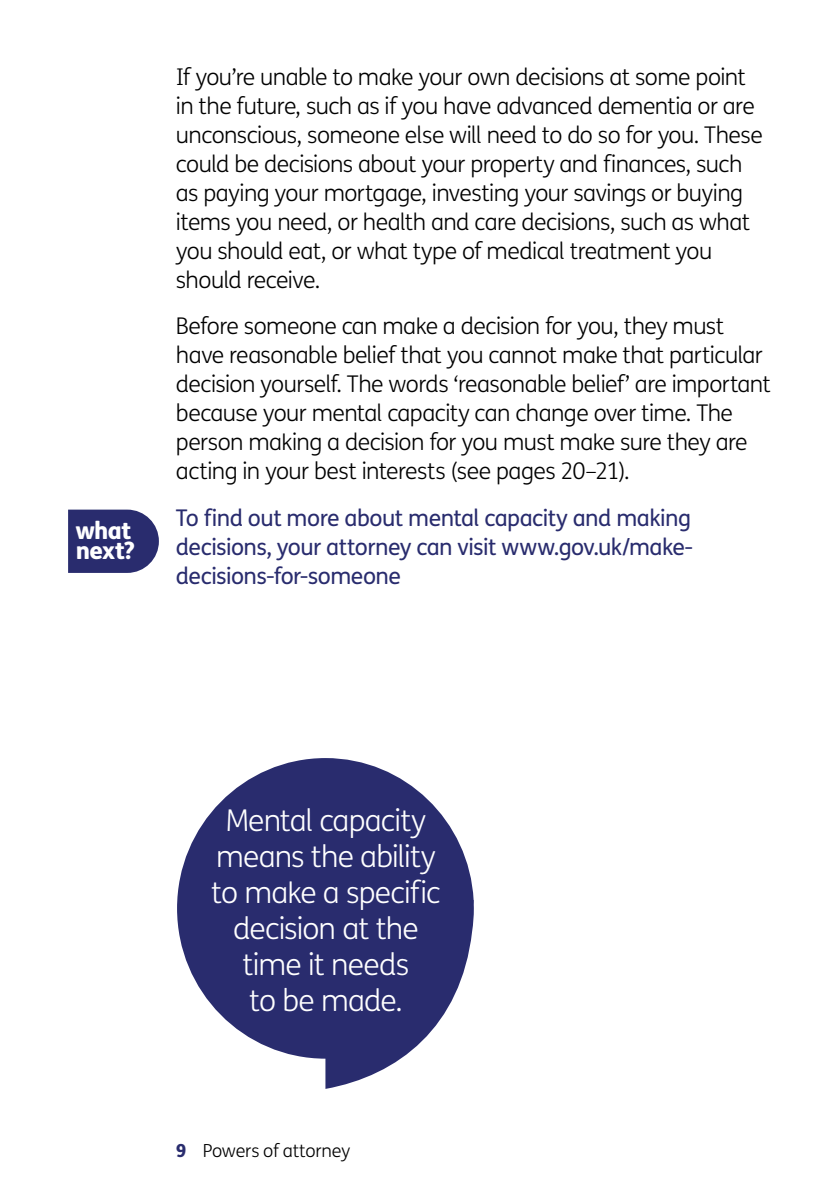
<style>
.page{position:relative;width:840px;height:1191px;background:#fff}
.page>*{position:absolute;margin:0;border:0;box-sizing:border-box;transform-origin:0 0}
.t1{font:300 30px/36px "FS Me";letter-spacing:-.03em;color:#fff;text-align:center}
.t2{font:800 24px/20px "FS Me";letter-spacing:-.02em;color:#fff}
.t3{font:300 23px/29px "FS Me";letter-spacing:-.025em;color:#000}
.t4{font:23px/29px "FS Me";letter-spacing:-.025em;color:#292c6e;text-align:justify}
.t5{font:300 18px "FS Me";letter-spacing:-.015em;color:#000}
.s1{font-weight:800;color:#292c6e}
</style>
<div class="page">
<svg style="left:68px;top:509px;width:91px;height:64px;background:#3b3e7a"></svg>
<svg style="left:177px;top:758px;width:296px;height:331px;fill:#292c6e"></svg>
<p class="t2" style="left:76px;top:520px;width:61px">what next?</p>
<p class="t3" style="left:176px;top:63px;width:588px">If you’re unable to make your own decisions at some point in the future, such as if you have advanced dementia or are unconscious, someone else will need to do so for you. These could be decisions about your property and finances, such as paying your mortgage, investing your savings or buying items you need, or health and care decisions, such as what you should eat, or what type of medical treatment you should receive.</p>
<p class="t3" style="left:176px;top:312px;width:596px">Before someone can make a decision for you, they must have reasonable belief that you cannot make that particular decision yourself. The words ‘reasonable belief’ are important because your mental capacity can change over time. The person making a decision for you must make sure they are acting in your best interests (see pages 20–21).</p>
<p class="t4" style="left:176px;top:503px;width:518px">To find out more about mental capacity and making decisions, your attorney can visit www.gov.uk/make&shy;decisions-for-someone</p>
<h1 class="t1" style="left:211px;top:803px;width:231px">Mental capacity means the ability to make a specific decision at the time it needs<br>to be made.</h1>
<p class="t5" style="left:176px;top:1140px;width:176px"><span class="s1">9</span> Powers of attorney</p>
</div>
